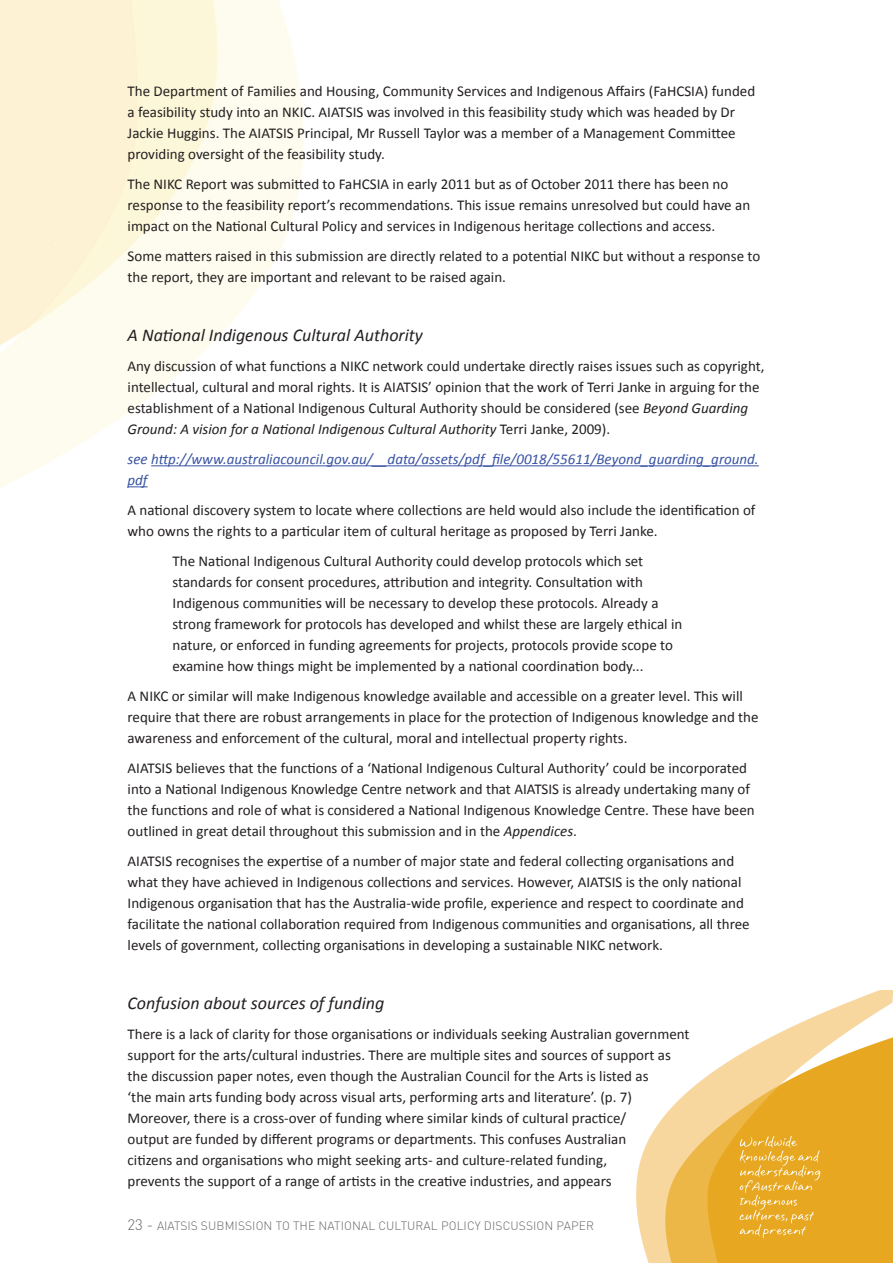
<style>
.page{position:relative;width:893px;height:1263px;background:#fff}
.page>*{position:absolute;margin:0;border:0;box-sizing:border-box;transform-origin:0 0}
.t1{font:italic 18px "Calibri";color:#231f20}
.t2{font:15px/21px "Calibri";color:#231f20}
.t3{font:italic 15px/21px "Calibri";color:#3853a3}
.t4{font:300 12px "DINOT";letter-spacing:.01em;color:#67676a}
.s1{font-style:italic}
.s2{font-size:15px}
</style>
<div class="page">
<img style="left:636px;top:991px;width:257px;height:272px">
<hr style="left:151px;top:465px;width:608px;height:1px;background:#3853a3">
<svg style="left:128px;top:486px;width:20px;height:1px"></svg>
<p class="t2" style="left:128px;top:80px;width:629px">The Department of Families and Housing, Community Services and Indigenous Affairs (FaHCSIA) funded a feasibility study into an NKIC. AIATSIS was involved in this feasibility study which was headed by Dr Jackie Huggins. The AIATSIS Principal, Mr Russell Taylor was a member of a Management Committee providing oversight of the feasibility study.</p>
<p class="t2" style="left:128px;top:173px;width:624px">The NIKC Report was submitted to FaHCSIA in early 2011 but as of October 2011 there has been no response to the feasibility report’s recommendations. This issue remains unresolved but could have an impact on the National Cultural Policy and services in Indigenous heritage collections and access.</p>
<p class="t2" style="left:128px;top:245px;width:634px">Some matters raised in this submission are directly related to a potential NIKC but without a response to the report, they are important and relevant to be raised again.</p>
<p class="t1" style="left:128px;top:324px;width:297px">A National Indigenous Cultural Authority</p>
<p class="t2" style="left:128px;top:355px;width:638px">Any discussion of what functions a NIKC network could undertake directly raises issues such as copyright, intellectual, cultural and moral rights. It is AIATSIS’ opinion that the work of Terri Janke in arguing for the establishment of a National Indigenous Cultural Authority should be considered (see <span class="s1">Beyond Guarding Ground: A vision for a National Indigenous Cultural Authority</span> Terri Janke, 2009).</p>
<p class="t3" style="left:128px;top:448px;width:633px">see http://www.australiacouncil.gov.au/__data/assets/pdf_file/0018/55611/Beyond_guarding_ground. pdf</p>
<p class="t2" style="left:128px;top:499px;width:630px">A national discovery system to locate where collections are held would also include the identification of who owns the rights to a particular item of cultural heritage as proposed by Terri Janke.</p>
<p class="t2" style="left:173px;top:550px;width:511px">The National Indigenous Cultural Authority could develop protocols which set standards for consent procedures, attribution and integrity. Consultation with Indigenous communities will be necessary to develop these protocols. Already a strong framework for protocols has developed and whilst these are largely ethical in nature, or enforced in funding agreements for projects, protocols provide scope to examine how things might be implemented by a national coordination body...</p>
<p class="t2" style="left:128px;top:685px;width:633px">A NIKC or similar will make Indigenous knowledge available and accessible on a greater level. This will require that there are robust arrangements in place for the protection of Indigenous knowledge and the awareness and enforcement of the cultural, moral and intellectual property rights.</p>
<p class="t2" style="left:128px;top:757px;width:629px">AIATSIS believes that the functions of a ‘National Indigenous Cultural Authority’ could be incorporated into a National Indigenous Knowledge Centre network and that AIATSIS is already undertaking many of the functions and role of what is considered a National Indigenous Knowledge Centre. These have been outlined in great detail throughout this submission and in the <span class="s1">Appendices</span>.</p>
<p class="t2" style="left:128px;top:850px;width:624px">AIATSIS recognises the expertise of a number of major state and federal collecting organisations and what they have achieved in Indigenous collections and services. However, AIATSIS is the only national Indigenous organisation that has the Australia-wide profile, experience and respect to coordinate and facilitate the national collaboration required from Indigenous communities and organisations, all three levels of government, collecting organisations in developing a sustainable NIKC network.</p>
<p class="t1" style="left:128px;top:992px;width:258px">Confusion about sources of funding</p>
<p class="t2" style="left:128px;top:1023px;width:563px">There is a lack of clarity for those organisations or individuals seeking Australian government support for the arts/cultural industries. There are multiple sites and sources of support as the discussion paper notes, even though the Australian Council for the Arts is listed as<br>‘the main arts funding body across visual arts, performing arts and literature’. (p. 7)<br>Moreover, there is a cross-over of funding where similar kinds of cultural practice/<br>output are funded by different programs or departments. This confuses Australian<br>citizens and organisations who might seeking arts- and culture-related funding,<br>prevents the support of a range of artists in the creative industries, and appears</p>
<p class="t4" style="left:128px;top:1218px;width:468px"><span class="s2">23 -</span> AIATSIS SUBMISSION TO THE NATIONAL CULTURAL POLICY DISCUSSION PAPER</p>
</div>
